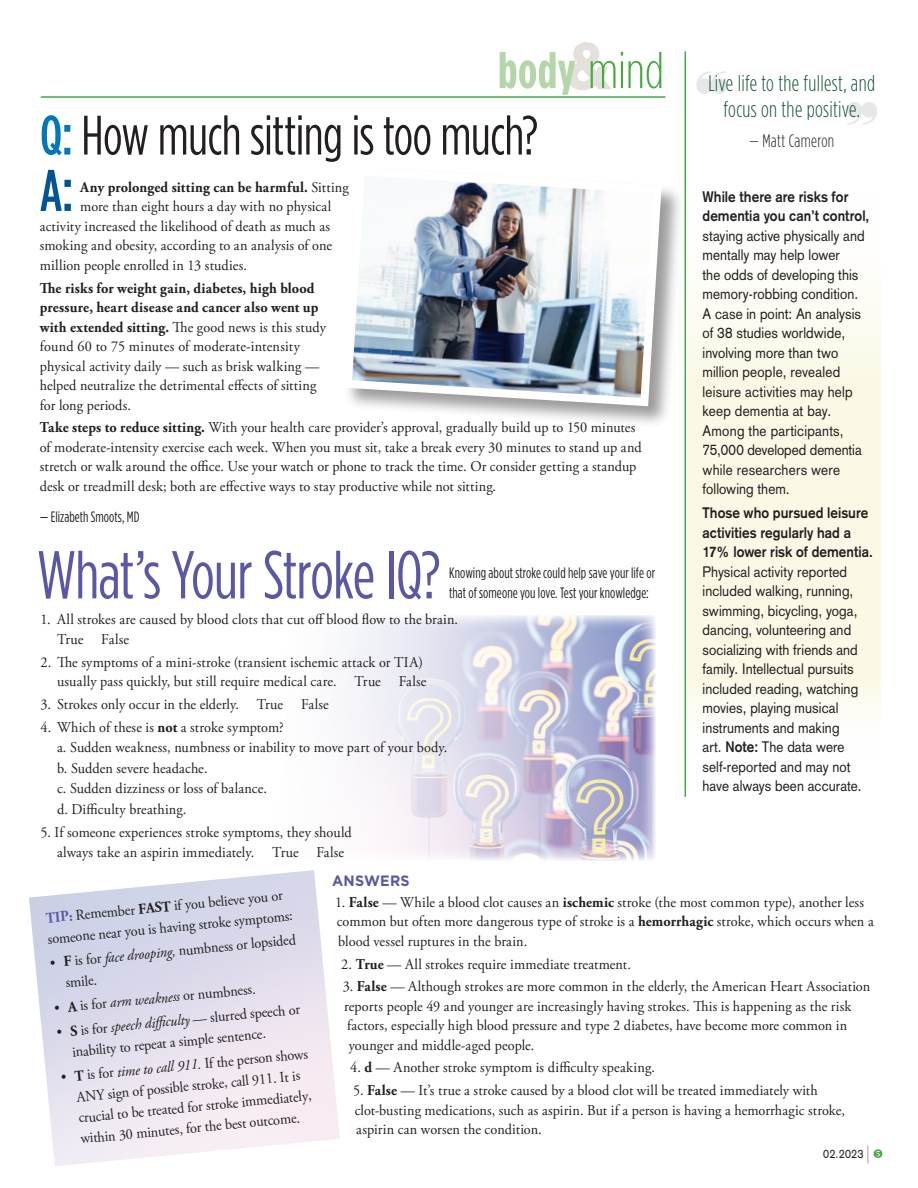
<style>
.page{position:relative;width:918px;height:1188px;background:#fff}
.page>*{position:absolute;margin:0;border:0;box-sizing:border-box;transform-origin:0 0}
.Main_Body_Text_HOPE{font:67.5px "Gotham Condensed";letter-spacing:-.015em;color:#5a57a5;scale:.95 1}
.t1{font:500 58.5px "Gotham Condensed";color:#005595;scale:.95 1}
.t2{font:55.5px "Gotham Condensed";letter-spacing:-.01em;color:#231f20;scale:.95 1}
.MainHeadline_HOPE{font:700 51px "Gotham Condensed";color:#b5d6a9}
.t3{font:300 22.5px/25.5px "Gotham Condensed";letter-spacing:.01em;color:#155335;text-align:center;scale:.95 1}
.t4{font:300 18px "Gotham Condensed";letter-spacing:.015em;color:#231f20;scale:.95 1}
.Main_Body_Text_HOPE-2{font:15px/19.5px "Adobe Garamond Pro";letter-spacing:.01em;color:#231f20;scale:.95 1}
.t5{font:15px/19.5px "Akzidenz Grotesk";letter-spacing:.005em;color:#231f20;scale:.9 1}
.Main_Body_Text_HOPE-3{font:15px/19.5px "Gotham Condensed";letter-spacing:.005em;color:#231f20;scale:.95 1}
.t6{font:700 15px "Adobe Garamond Pro";letter-spacing:.015em;color:#231f20;scale:.95 1}
.Main_Body_Text_HOPE-4{font:700 15px "Gotham";letter-spacing:.01em;color:#5a57a5;scale:.95 1}
.Main_Body_Text_HOPE-5{font:12px "Akzidenz Grotesk";letter-spacing:.02em;color:#231f20;scale:.9 1}
.s1{font-weight:300;color:#44aa42}
.s2{font-weight:500;color:#0077b9}
.s3{font-weight:400}
.s4{font-weight:700}
.s5{font-weight:700;color:#5a57a5}
.s6{font-style:italic}
.s7{font-size:24px;color:#8a8c8f}
</style>
<div class="page">
<svg style="left:687px;top:304px;width:193px;height:406px;background:#fbf9e7"></svg>
<hr style="left:41px;top:96px;width:624px;height:2px;background:#44aa42">
<hr style="left:685px;top:52px;width:1px;height:744px;background:#44aa42">
<img style="left:350px;top:615px;width:306px;height:246px">
<svg style="left:847px;top:102px;width:30px;height:23px"></svg>
<svg style="left:567px;top:42px;width:45px;height:48px"></svg>
<svg style="left:696px;top:71px;width:31px;height:23px"></svg>
<div style="left:343px;top:166px;width:341px;height:263px;background:#231f20;opacity:.45"></div>
<img style="left:343px;top:166px;width:323px;height:244px">
<p class="MainHeadline_HOPE" style="left:498px;top:40px;width:168px">body <span class="s1">mind</span></p>
<p class="t2" style="left:40px;top:103px;width:526px"><span class="s2">Q:</span> How much sitting is too much?</p>
<p class="t3" style="left:708px;top:71px;width:177px">Live life to the fullest, and focus on the positive.</p>
<p class="t4" style="left:749px;top:131px;width:91px">— Matt Cameron</p>
<p class="t1" style="left:40px;top:157px;width:37px">A:</p>
<p class="t6" style="left:80px;top:178px;width:284px">Any prolonged sitting can be harmful. <span class="s3">Sitting</span></p>
<p class="Main_Body_Text_HOPE-2" style="left:80px;top:197px;width:266px">more than eight hours a day with no physical</p>
<p class="Main_Body_Text_HOPE-2" style="left:40px;top:217px;width:307px">activity increased the likelihood of death as much as</p>
<p class="Main_Body_Text_HOPE-2" style="left:40px;top:236px;width:309px">smoking and obesity, according to an analysis of one</p>
<p class="Main_Body_Text_HOPE-2" style="left:40px;top:256px;width:220px">million people enrolled in 13 studies.</p>
<p class="Main_Body_Text_HOPE-2" style="left:40px;top:279px;width:303px"><span class="s4">The risks for weight gain, diabetes, high blood pressure, heart disease and cancer also went up with extended sitting.</span> The good news is this study found 60 to 75 minutes of moderate-intensity physical activity daily — such as brisk walking — helped neutralize the detrimental effects of sitting for long periods.</p>
<p class="Main_Body_Text_HOPE-2" style="left:40px;top:418px;width:635px"><span class="s4">Take steps to reduce sitting.</span> With your health care provider’s approval, gradually build up to 150 minutes of moderate-intensity exercise each week. When you must sit, take a break every 30 minutes to stand up and stretch or walk around the office. Use your watch or phone to track the time. Or consider getting a standup desk or treadmill desk; both are effective ways to stay productive while not sitting.</p>
<p class="Main_Body_Text_HOPE-3" style="left:40px;top:506px;width:107px">— Elizabeth Smoots, MD</p>
<p class="t5" style="left:703px;top:187px;width:187px"><span class="s4">While there are risks for dementia you can’t control, </span>staying active physically and mentally may help lower<br>the odds of developing this memory-robbing condition.<br>A case in point: An analysis of 38 studies worldwide, involving more than two million people, revealed leisure activities may help keep dementia at bay.<br>Among the participants,<br>75,000 developed dementia while researchers were following them.</p>
<p class="t5" style="left:703px;top:503px;width:191px"><span class="s4">Those who pursued leisure activities regularly had a<br>17% lower risk of dementia.<br></span>Physical activity reported included walking, running, swimming, bicycling, yoga, dancing, volunteering and socializing with friends and family. Intellectual pursuits included reading, watching movies, playing musical instruments and making<br>art. <span class="s4">Note:</span> The data were self-reported and may not have always been accurate.</p>
<p class="Main_Body_Text_HOPE" style="left:37px;top:536px;width:426px">What’s Your Stroke IQ?</p>
<p class="Main_Body_Text_HOPE-3" style="left:449px;top:563px;width:218px">Knowing about stroke could help save your life or that of someone you love. Test your knowledge:</p>
<p class="Main_Body_Text_HOPE-2" style="left:57px;top:610px;width:424px;text-indent:-17px">1. All strokes are caused by blood clots that cut off blood flow to the brain.<br>True False</p>
<p class="Main_Body_Text_HOPE-2" style="left:40px;top:653px;width:408px;text-align:right">2. The symptoms of a mini-stroke (transient ischemic attack or TIA) usually pass quickly, but still require medical care. True False</p>
<p class="Main_Body_Text_HOPE-2" style="left:40px;top:695px;width:305px">3. Strokes only occur in the elderly. True False</p>
<p class="Main_Body_Text_HOPE-2" style="left:40px;top:718px;width:258px">4. Which of these is <span class="s4">not</span> a stroke symptom?</p>
<p class="Main_Body_Text_HOPE-2" style="left:57px;top:738px;width:412px">a. Sudden weakness, numbness or inability to move part of your body.</p>
<p class="Main_Body_Text_HOPE-2" style="left:57px;top:759px;width:160px">b. Sudden severe headache.</p>
<p class="Main_Body_Text_HOPE-2" style="left:57px;top:779px;width:223px">c. Sudden dizziness or loss of balance.</p>
<p class="Main_Body_Text_HOPE-2" style="left:57px;top:800px;width:138px">d. Difficulty breathing.</p>
<p class="Main_Body_Text_HOPE-2" style="left:40px;top:823px;width:329px">5. If someone experiences stroke symptoms, they should</p>
<p class="Main_Body_Text_HOPE-2" style="left:57px;top:843px;width:304px">always take an aspirin immediately. True False</p>
<p class="Main_Body_Text_HOPE-4" style="left:332px;top:871px;width:83px">ANSWERS</p>
<p class="Main_Body_Text_HOPE-2" style="left:335px;top:893px;width:568px">1. <span class="s4">False</span> — While a blood clot causes an <span class="s4">ischemic</span> stroke (the most common type), another less common but often more dangerous type of stroke is a <span class="s4">hemorrhagic</span> stroke, which occurs when a blood vessel ruptures in the brain.</p>
<p class="Main_Body_Text_HOPE-2" style="left:341px;top:955px;width:306px">2. <span class="s4">True</span> — All strokes require immediate treatment.</p>
<p class="Main_Body_Text_HOPE-2" style="left:343px;top:977px;width:557px">3. <span class="s4">False</span> — Although strokes are more common in the elderly, the American Heart Association</p>
<p class="Main_Body_Text_HOPE-2" style="left:344px;top:997px;width:535px">reports people 49 and younger are increasingly having strokes. This is happening as the risk</p>
<p class="Main_Body_Text_HOPE-2" style="left:347px;top:1016px;width:528px">factors, especially high blood pressure and type 2 diabetes, have become more common in</p>
<p class="Main_Body_Text_HOPE-2" style="left:349px;top:1036px;width:197px">younger and middle-aged people.</p>
<p class="Main_Body_Text_HOPE-2" style="left:350px;top:1059px;width:322px">4. <span class="s4">d</span> — Another stroke symptom is difficulty speaking.</p>
<p class="Main_Body_Text_HOPE-2" style="left:353px;top:1081px;width:519px">5. <span class="s4">False</span> — It’s true a stroke caused by a blood clot will be treated immediately with clot-busting medications, such as aspirin. But if a person is having a hemorrhagic stroke, aspirin can worsen the condition.</p>
<p class="Main_Body_Text_HOPE-2" style="left:45px;top:907px;width:261px;line-height:21.3px;rotate:-5deg"><span class="s5">TIP:</span> Remember <span class="s4">FAST</span> if you believe you or someone near you is having stroke symptoms:</p>
<p class="Main_Body_Text_HOPE-2" style="left:63px;top:950px;width:247px;line-height:22.2px;text-indent:-14px;rotate:-5deg">• <span class="s4">F</span> is for <span class="s6">face drooping,</span> numbness or lopsided smile.</p>
<p class="Main_Body_Text_HOPE-2" style="left:54px;top:998px;width:214px;rotate:-5deg">• <span class="s4">A</span> is for <span class="s6">arm weakness</span> or numbness.</p>
<p class="Main_Body_Text_HOPE-2" style="left:69px;top:1019px;width:244px;line-height:21.6px;text-indent:-14px;rotate:-5deg">• <span class="s4">S</span> is for <span class="s6">speech diffi culty</span> — slurred speech or inability to repeat a simple sentence.</p>
<p class="Main_Body_Text_HOPE-2" style="left:74px;top:1065px;width:248px;line-height:21.1px;text-indent:-14px;rotate:-5deg">• <span class="s4">T</span> is for <span class="s6">time to call 911.</span> If the person shows ANY sign of possible stroke, call 911. It is crucial to be treated for stroke immediately, within 30 minutes, for the best outcome.</p>
<p class="Main_Body_Text_HOPE-5" style="left:823px;top:1147px;width:53px">02.2023 <span class="s7">|</span></p>
</div>
